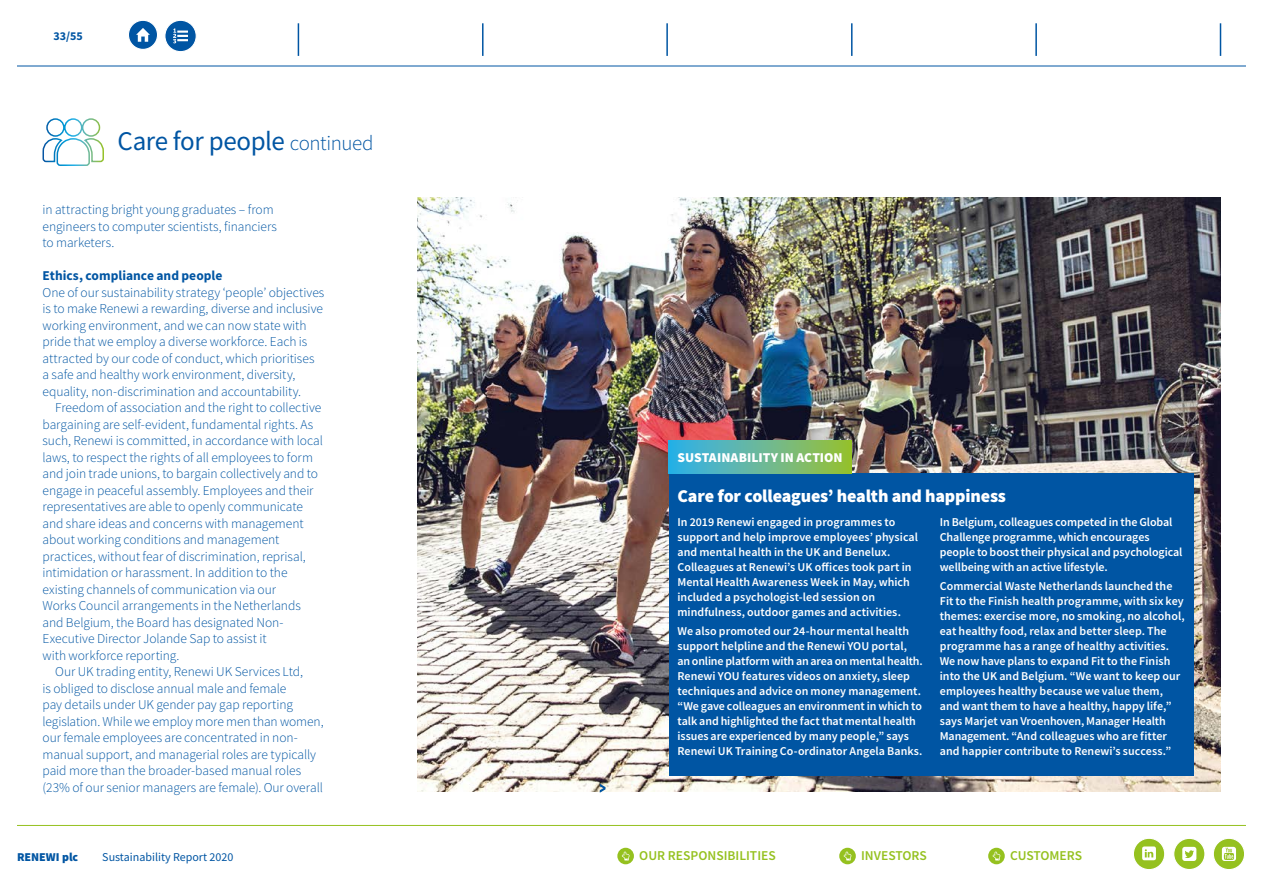
<style>
.page{position:relative;width:1263px;height:893px;background:#fff}
.page>*{position:absolute;margin:0;border:0;box-sizing:border-box;transform-origin:0 0}
.t1{font:27px "Source Sans Pro";letter-spacing:-.015em;color:#0055a3}
.t2{font:900 18px "Source Sans Pro";letter-spacing:-.01em;color:#fff}
.t3{font:300 13.5px/16.5px "Source Sans Pro";letter-spacing:-.005em;color:#0055a3}
.t4{font:600 13.5px "Source Sans Pro";color:#95c11f}
.t5{font:700 13.5px "Source Sans Pro";color:#0055a3}
.t6{font:900 13.5px "Source Sans Pro";letter-spacing:.005em;color:#fff}
.t7{font:600 12px/15px "Source Sans Pro";color:#fff}
.t8{font:12px "Source Sans Pro";color:#0055a3}
.t9{font:900 12px "Source Sans Pro";color:#0055a3}
.t10{font:700 12px "Source Sans Pro";color:#0055a3}
.s1{font-weight:300;font-size:21px}
</style>
<div class="page">
<div style="left:128px;top:20px;width:30px;height:29px;background:#0055a3;border-radius:50%"></div>
<div style="left:128px;top:20px;width:30px;height:30px;border:1px solid #fff;border-radius:50%"></div>
<svg style="left:136px;top:28px;width:14px;height:14px"></svg>
<div style="left:165px;top:20px;width:31px;height:32px;background:#0055a3;border-radius:50%"></div>
<div style="left:164px;top:20px;width:33px;height:32px;border:1px solid #fff;border-radius:50%"></div>
<svg style="left:173px;top:28px;width:15px;height:15px"></svg>
<img style="left:417px;top:198px;width:803px;height:594px">
<svg style="left:42px;top:118px;width:62px;height:48px"></svg>
<div style="left:669px;top:473px;width:525px;height:302px;background:#0055a3"></div>
<div style="left:669px;top:441px;width:183px;height:33px;background:linear-gradient(to right,#31b0f1,#9dc036)"></div>
<svg style="left:600px;top:784px;width:5px;height:9px"></svg>
<hr style="left:17px;top:66px;width:1229px;height:1px;background:#0055a3">
<svg style="left:988px;top:848px;width:17px;height:16px"></svg>
<svg style="left:993px;top:852px;width:7px;height:8px"></svg>
<svg style="left:839px;top:848px;width:17px;height:16px"></svg>
<svg style="left:844px;top:852px;width:7px;height:8px"></svg>
<div style="left:1213px;top:838px;width:31px;height:32px;background:#95c11f;border-radius:50%"></div>
<div style="left:1213px;top:838px;width:32px;height:32px;border:1px solid #fff;border-radius:50%"></div>
<svg style="left:1222px;top:847px;width:14px;height:14px"></svg>
<div style="left:1133px;top:838px;width:32px;height:32px;background:#95c11f;border-radius:50%"></div>
<div style="left:1133px;top:838px;width:32px;height:32px;border:1px solid #fff;border-radius:50%"></div>
<svg style="left:1142px;top:846px;width:14px;height:14px"></svg>
<div style="left:1174px;top:838px;width:31px;height:31px;background:#95c11f;border-radius:50%"></div>
<div style="left:1173px;top:838px;width:32px;height:32px;border:1px solid #fff;border-radius:50%"></div>
<svg style="left:1182px;top:847px;width:14px;height:14px"></svg>
<hr style="left:17px;top:825px;width:1229px;height:1px;background:#95c11f">
<svg style="left:617px;top:848px;width:17px;height:16px"></svg>
<svg style="left:622px;top:852px;width:7px;height:8px"></svg>
<hr style="left:1035px;top:23px;width:2px;height:33px;background:#0055a3">
<hr style="left:851px;top:23px;width:1px;height:33px;background:#0055a3">
<hr style="left:666px;top:23px;width:2px;height:33px;background:#0055a3">
<hr style="left:482px;top:23px;width:1px;height:33px;background:#0055a3">
<hr style="left:298px;top:23px;width:1px;height:33px;background:#0055a3">
<hr style="left:1220px;top:23px;width:1px;height:33px;background:#0055a3">
<p class="t10" style="left:53px;top:28px;width:31px">33/55</p>
<h1 class="t1" style="left:117px;top:124px;width:258px">Care for people <span class="s1">continued</span></h1>
<p class="t3" style="left:43px;top:202px;width:236px">in attracting bright young graduates – from engineers to computer scientists, financiers to marketers.</p>
<p class="t5" style="left:43px;top:267px;width:181px">Ethics, compliance and people</p>
<p class="t3" style="left:43px;top:284px;width:283px">One of our sustainability strategy ‘people’ objectives is to make Renewi a rewarding, diverse and inclusive working environment, and we can now state with pride that we employ a diverse workforce. Each is attracted by our code of conduct, which prioritises a safe and healthy work environment, diversity, equality, non-discrimination and accountability.</p>
<p class="t3" style="left:43px;top:400px;width:282px;text-indent:13px">Freedom of association and the right to collective bargaining are self-evident, fundamental rights. As such, Renewi is committed, in accordance with local laws, to respect the rights of all employees to form and join trade unions, to bargain collectively and to engage in peaceful assembly. Employees and their representatives are able to openly communicate and share ideas and concerns with management about working conditions and management practices, without fear of discrimination, reprisal, intimidation or harassment. In addition to the existing channels of communication via our<br>Works Council arrangements in the Netherlands and Belgium, the Board has designated Non-Executive Director Jolande Sap to assist it<br>with workforce reporting.</p>
<p class="t3" style="left:43px;top:664px;width:283px;text-indent:13px">Our UK trading entity, Renewi UK Services Ltd,<br>is obliged to disclose annual male and female<br>pay details under UK gender pay gap reporting legislation. While we employ more men than women, our female employees are concentrated in non&shy;manual support, and managerial roles are typically paid more than the broader-based manual roles (23% of our senior managers are female). Our overall</p>
<p class="t6" style="left:677px;top:448px;width:167px">SUSTAINABILITY IN ACTION</p>
<h2 class="t2" style="left:677px;top:484px;width:330px">Care for colleagues’ health and happiness</h2>
<p class="t7" style="left:677px;top:514px;width:242px">In 2019 Renewi engaged in programmes to support and help improve employees’ physical and mental health in the UK and Benelux.<br>Colleagues at Renewi’s UK offices took part in Mental Health Awareness Week in May, which included a psychologist-led session on mindfulness, outdoor games and activities.</p>
<p class="t7" style="left:677px;top:623px;width:247px">We also promoted our 24-hour mental health support helpline and the Renewi YOU portal, an online platform with an area on mental health.<br>Renewi YOU features videos on anxiety, sleep techniques and advice on money management. “We gave colleagues an environment in which to talk and highlighted the fact that mental health issues are experienced by many people,” says Renewi UK Training Co-ordinator Angela Banks.</p>
<p class="t7" style="left:940px;top:514px;width:244px">In Belgium, colleagues competed in the Global Challenge programme, which encourages people to boost their physical and psychological wellbeing with an active lifestyle.</p>
<p class="t7" style="left:940px;top:578px;width:246px">Commercial Waste Netherlands launched the Fit to the Finish health programme, with six key themes: exercise more, no smoking, no alcohol, eat healthy food, relax and better sleep. The programme has a range of healthy activities.<br>We now have plans to expand Fit to the Finish into the UK and Belgium. “We want to keep our employees healthy because we value them, and want them to have a healthy, happy life,” says Marjet van Vroenhoven, Manager Health Management. “And colleagues who are fitter and happier contribute to Renewi’s success.”</p>
<p class="t9" style="left:17px;top:848px;width:63px">RENEWI plc</p>
<p class="t8" style="left:102px;top:849px;width:133px">Sustainability Report 2020</p>
<p class="t4" style="left:639px;top:847px;width:138px">OUR RESPONSIBILITIES</p>
<p class="t4" style="left:861px;top:847px;width:67px">INVESTORS</p>
<p class="t4" style="left:1010px;top:846px;width:73px">CUSTOMERS</p>
</div>
